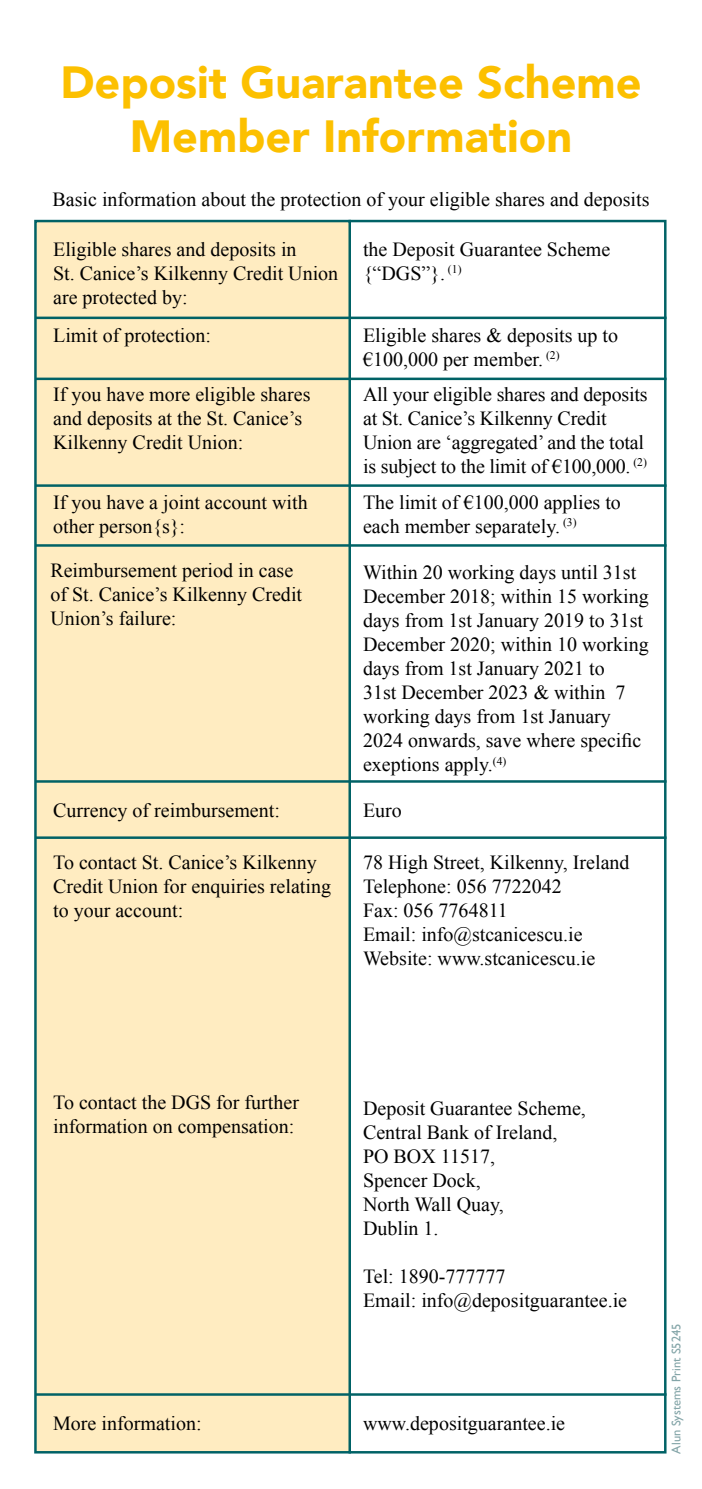
<style>
.page{position:relative;width:702px;height:1489px;background:#fff}
.page>*{position:absolute;margin:0;border:0;box-sizing:border-box;transform-origin:0 0}
.t1{font:900 45px/54px "Avenir";color:#fcc000;text-align:center}
.t2{font:20px/24px "Times New Roman";color:#000}
.t3{font:12.5px "Gill Sans";color:#84a5a8}
</style>
<div class="page">
<div style="left:348px;top:220px;width:318px;height:1233px;background:#fff;border:2px solid #006266"></div>
<div style="left:34px;top:220px;width:317px;height:1233px;background:#ffecc1;border:2px solid #006266"></div>
<hr style="left:35px;top:316px;width:631px;height:3px;background:#006266">
<hr style="left:35px;top:377px;width:631px;height:3px;background:#006266">
<hr style="left:35px;top:484px;width:631px;height:3px;background:#006266">
<hr style="left:35px;top:544px;width:631px;height:2px;background:#006266">
<hr style="left:35px;top:780px;width:631px;height:2px;background:#006266">
<hr style="left:35px;top:836px;width:631px;height:2px;background:#006266">
<hr style="left:35px;top:1393px;width:631px;height:2px;background:#006266">
<h1 class="t1" style="left:60px;top:54px;width:582px">Deposit Guarantee Scheme<br>Member Information</h1>
<p class="t2" style="left:53px;top:187px;width:598px">Basic information about the protection of your eligible shares and deposits</p>
<p class="t2" style="left:53px;top:237px;width:286px">Eligible shares and deposits in<br>St. Canice’s Kilkenny Credit Union are protected by:</p>
<p class="t2" style="left:53px;top:323px;width:159px">Limit of protection:</p>
<p class="t2" style="left:363px;top:237px;width:249px">the Deposit Guarantee Scheme {“DGS”}. <sup>(1)</sup></p>
<p class="t2" style="left:363px;top:323px;width:256px">Eligible shares &amp; deposits up to €100,000 per member. <sup>(2)</sup></p>
<p class="t2" style="left:363px;top:381px;width:286px">All your eligible shares and deposits at St. Canice’s Kilkenny Credit Union are ‘aggregated’ and the total is subject to the limit of €100,000. <sup>(2)</sup></p>
<p class="t2" style="left:363px;top:489px;width:259px">The limit of €100,000 applies to each member separately. <sup>(3)</sup></p>
<p class="t2" style="left:363px;top:560px;width:287px">Within 20 working days until 31st<br>December 2018; within 15 working days from 1st January 2019 to 31st<br>December 2020; within 10 working days from 1st January 2021 to<br>31st December 2023 &amp; within 7 working days from 1st January<br>2024 onwards, save where specific exeptions apply.<sup>(4)</sup></p>
<p class="t2" style="left:363px;top:797px;width:40px">Euro</p>
<p class="t2" style="left:363px;top:850px;width:268px">78 High Street, Kilkenny, Ireland<br>Telephone: 056 7722042<br>Fax: 056 7764811<br>Email: info@stcanicescu.ie<br>Website: www.stcanicescu.ie</p>
<p class="t2" style="left:53px;top:381px;width:259px">If you have more eligible shares and deposits at the St. Canice’s<br>Kilkenny Credit Union:</p>
<p class="t2" style="left:53px;top:489px;width:256px">If you have a joint account with other person{s}:</p>
<p class="t2" style="left:50px;top:557px;width:253px">Reimbursement period in case of St. Canice’s Kilkenny Credit<br>Union’s failure:</p>
<p class="t2" style="left:53px;top:797px;width:228px">Currency of reimbursement:</p>
<p class="t2" style="left:53px;top:850px;width:279px">To contact St. Canice’s Kilkenny<br>Credit Union for enquiries relating to your account:</p>
<p class="t2" style="left:53px;top:1090px;width:247px">To contact the DGS for further information on compensation:</p>
<p class="t2" style="left:53px;top:1410px;width:150px">More information:</p>
<p class="t2" style="left:363px;top:1096px;width:224px">Deposit Guarantee Scheme,<br>Central Bank of Ireland,<br>PO BOX 11517,<br>Spencer Dock,<br>North Wall Quay,<br>Dublin 1.</p>
<p class="t2" style="left:363px;top:1264px;width:265px">Tel: 1890-777777<br>Email: info@depositguarantee.ie</p>
<p class="t2" style="left:363px;top:1410px;width:203px">www.depositguarantee.ie</p>
<p class="t3" style="left:669px;top:1453px;width:131px;rotate:-90deg">Alun Systems Print S5245</p>
</div>
